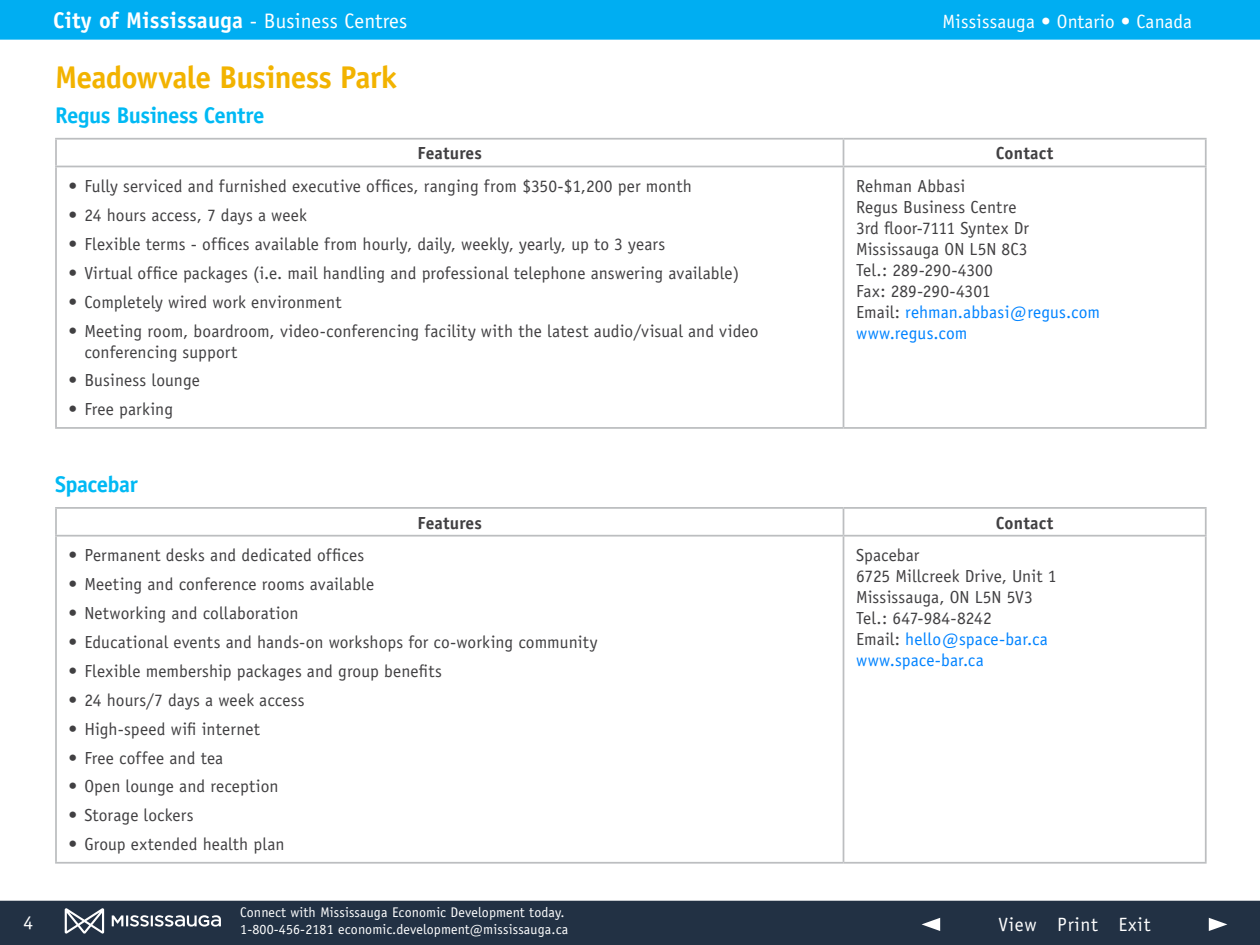
<style>
.page{position:relative;width:1260px;height:945px;background:#fff}
.page>*{position:absolute;margin:0;border:0;box-sizing:border-box;transform-origin:0 0}
.t1{font:700 31.5px "Officina Sans";letter-spacing:-.025em;color:#f2b300}
.t2{font:700 22.75px "Officina Sans";letter-spacing:.01em;color:#fff}
.t3{font:700 22.75px "Officina Sans";letter-spacing:-.02em;color:#00b9f4}
.t4{font:19.25px "Officina Sans";letter-spacing:.01em;color:#fff}
.t5{font:19.25px "Officina Sans";letter-spacing:.04em;color:#fff}
.t6{font:17.5px/21px "Officina Sans";letter-spacing:.005em;color:#414042}
.t7{font:700 17.5px "Officina Sans";letter-spacing:.005em;color:#414042}
.t8{font:14px/16.8px "Officina Sans";letter-spacing:.01em;color:#fff}
.s1{font-weight:400;font-size:21px}
.s2{color:#0083ff}
</style>
<div class="page">
<hr style="left:55px;top:138px;width:789px;height:2px;background:#bcbec0">
<hr style="left:55px;top:140px;width:2px;height:26px;background:#bcbec0">
<hr style="left:844px;top:138px;width:363px;height:2px;background:#bcbec0">
<svg style="left:843px;top:140px;width:1px;height:26px"></svg>
<hr style="left:1205px;top:140px;width:2px;height:26px;background:#bcbec0">
<hr style="left:55px;top:166px;width:789px;height:1px;background:#bcbec0">
<hr style="left:55px;top:167px;width:2px;height:260px;background:#bcbec0">
<hr style="left:844px;top:166px;width:363px;height:1px;background:#bcbec0">
<hr style="left:843px;top:167px;width:1px;height:260px;background:#bcbec0">
<hr style="left:1205px;top:167px;width:2px;height:260px;background:#bcbec0">
<hr style="left:55px;top:427px;width:789px;height:2px;background:#bcbec0">
<hr style="left:844px;top:427px;width:363px;height:2px;background:#bcbec0">
<hr style="left:55px;top:507px;width:788px;height:2px;background:#bcbec0">
<hr style="left:55px;top:509px;width:2px;height:26px;background:#bcbec0">
<hr style="left:843px;top:507px;width:364px;height:2px;background:#bcbec0">
<svg style="left:843px;top:509px;width:1px;height:26px"></svg>
<hr style="left:1205px;top:509px;width:2px;height:26px;background:#bcbec0">
<hr style="left:55px;top:535px;width:788px;height:2px;background:#bcbec0">
<hr style="left:55px;top:537px;width:2px;height:325px;background:#bcbec0">
<hr style="left:843px;top:535px;width:364px;height:2px;background:#bcbec0">
<hr style="left:843px;top:537px;width:1px;height:325px;background:#bcbec0">
<hr style="left:1205px;top:537px;width:2px;height:325px;background:#bcbec0">
<hr style="left:55px;top:862px;width:788px;height:2px;background:#bcbec0">
<hr style="left:843px;top:862px;width:364px;height:2px;background:#bcbec0">
<div style="left:0;top:900px;width:1260px;height:45px;background:#223144"></div>
<div style="left:0;top:0;width:1260px;height:40px;background:#00aef2"></div>
<svg style="left:1209px;top:918px;width:18px;height:13px"></svg>
<svg style="left:922px;top:918px;width:18px;height:13px"></svg>
<svg style="left:65px;top:908px;width:39px;height:26px"></svg>
<svg style="left:112px;top:915px;width:109px;height:12px"></svg>
<h2 class="t2" style="left:53px;top:6px;width:356px">City of Mississauga <span class="s1">- Business Centres</span></h2>
<h1 class="t1" style="left:55px;top:57px;width:343px">Meadowvale Business Park</h1>
<h2 class="t3" style="left:55px;top:101px;width:211px">Regus Business Centre</h2>
<p class="t4" style="left:943px;top:10px;width:251px">Mississauga • Ontario • Canada</p>
<p class="t7" style="left:418px;top:143px;width:66px">Features</p>
<p class="t7" style="left:996px;top:143px;width:59px">Contact</p>
<p class="t6" style="left:69px;top:176px;width:625px">• Fully serviced and furnished executive offices, ranging from $350-$1,200 per month</p>
<p class="t6" style="left:69px;top:205px;width:240px">• 24 hours access, 7 days a week</p>
<p class="t6" style="left:69px;top:234px;width:598px">• Flexible terms - offices available from hourly, daily, weekly, yearly, up to 3 years</p>
<p class="t6" style="left:69px;top:262px;width:672px">• Virtual office packages (i.e. mail handling and professional telephone answering available)</p>
<p class="t6" style="left:69px;top:291px;width:274px">• Completely wired work environment</p>
<p class="t6" style="left:84px;top:320px;width:676px;text-indent:-16px">• Meeting room, boardroom, video-conferencing facility with the latest audio/visual and video conferencing support</p>
<p class="t6" style="left:69px;top:370px;width:133px">• Business lounge</p>
<p class="t6" style="left:69px;top:399px;width:106px">• Free parking</p>
<p class="t6" style="left:856px;top:176px;width:245px">Rehman Abbasi<br>Regus Business Centre<br>3rd floor-7111 Syntex Dr<br>Mississauga ON L5N 8C3<br>Tel.: 289-290-4300<br>Fax: 289-290-4301<br>Email: <span class="s2">rehman.abbasi@regus.com www.regus.com</span></p>
<p class="t4" style="left:24px;top:911px;width:11px">4</p>
<h2 class="t3" style="left:55px;top:470px;width:84px">Spacebar</h2>
<p class="t7" style="left:418px;top:512px;width:66px">Features</p>
<p class="t7" style="left:996px;top:512px;width:59px">Contact</p>
<p class="t6" style="left:69px;top:545px;width:297px">• Permanent desks and dedicated offices</p>
<p class="t6" style="left:69px;top:574px;width:307px">• Meeting and conference rooms available</p>
<p class="t6" style="left:69px;top:603px;width:232px">• Networking and collaboration</p>
<p class="t6" style="left:69px;top:632px;width:530px">• Educational events and hands-on workshops for co-working community</p>
<p class="t6" style="left:69px;top:661px;width:375px">• Flexible membership packages and group benefits</p>
<p class="t6" style="left:69px;top:689px;width:238px">• 24 hours/7 days a week access</p>
<p class="t6" style="left:69px;top:718px;width:193px">• High-speed wifi internet</p>
<p class="t6" style="left:69px;top:747px;width:156px">• Free coffee and tea</p>
<p class="t6" style="left:69px;top:776px;width:211px">• Open lounge and reception</p>
<p class="t6" style="left:69px;top:805px;width:126px">• Storage lockers</p>
<p class="t6" style="left:69px;top:834px;width:218px">• Group extended health plan</p>
<p class="t8" style="left:240px;top:904px;width:330px">Connect with Mississauga Economic Development today.<br>1-800-456-2181 economic.development@mississauga.ca</p>
<p class="t6" style="left:856px;top:545px;width:202px">Spacebar<br>6725 Millcreek Drive, Unit 1<br>Mississauga, ON L5N 5V3<br>Tel.: 647-984-8242<br>Email: <span class="s2">hello@space-bar.ca www.space-bar.ca</span></p>
<p class="t5" style="left:998px;top:913px;width:154px">View Print Exit</p>
</div>
